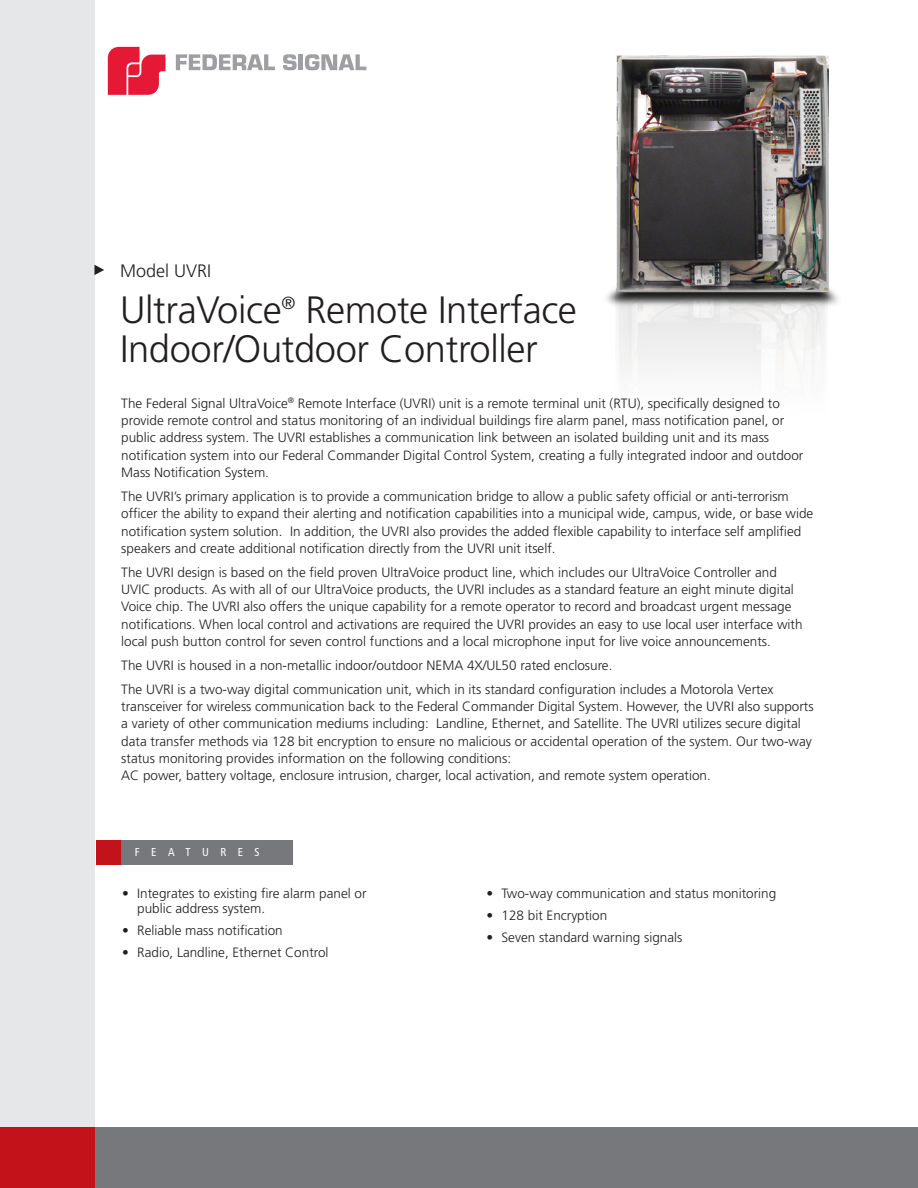
<style>
.page{position:relative;width:918px;height:1188px;background:#fff}
.page>*{position:absolute;margin:0;border:0;box-sizing:border-box;transform-origin:0 0}
.t1{font:300 38.1px/39.5px "Frutiger LT Std";letter-spacing:-.01em;color:#231f20}
.t2{font:300 18px "Frutiger LT Std";color:#231f20}
.t3{font:300 13.5px/17.2px "Frutiger LT Std";color:#231f20}
.t4{font:condensed 11.55px "Frutiger LT Std";letter-spacing:1em;color:#fff}
</style>
<div class="page">
<div style="left:93px;top:1127px;width:825px;height:61px;background:#76787b"></div>
<div style="left:0;top:0;width:94px;height:1188px;background:#e6e7e9"></div>
<div style="left:0;top:1127px;width:94px;height:61px;background:#c4121a"></div>
<svg style="left:176px;top:54px;width:99px;height:16px"></svg>
<svg style="left:283px;top:54px;width:14px;height:16px"></svg>
<hr style="left:299px;top:54px;width:4px;height:16px;background:#9d9fa2">
<svg style="left:305px;top:54px;width:61px;height:16px"></svg>
<svg style="left:108px;top:47px;width:57px;height:48px"></svg>
<svg style="left:94px;top:265px;width:10px;height:10px"></svg>
<img style="left:607px;top:55px;width:231px;height:319px">
<div style="left:96px;top:840px;width:26px;height:25px;background:#c4121a"></div>
<div style="left:121px;top:840px;width:172px;height:25px;background:#76787b"></div>
<h2 class="t2" style="left:120px;top:260px;width:93px">Model UVRI</h2>
<h1 class="t1" style="left:120px;top:291px;width:458px">UltraVoice<sup>®</sup> Remote Interface<br>Indoor/Outdoor Controller</h1>
<p class="t3" style="left:121px;top:395px;width:684px">The Federal Signal UltraVoice<sup>®</sup> Remote Interface (UVRI) unit is a remote terminal unit (RTU), specifically designed to provide remote control and status monitoring of an individual buildings fire alarm panel, mass notification panel, or public address system. The UVRI establishes a communication link between an isolated building unit and its mass notification system into our Federal Commander Digital Control System, creating a fully integrated indoor and outdoor Mass Notification System.</p>
<p class="t3" style="left:121px;top:488px;width:694px">The UVRI’s primary application is to provide a communication bridge to allow a public safety official or anti-terrorism officer the ability to expand their alerting and notification capabilities into a municipal wide, campus, wide, or base wide notification system solution. In addition, the UVRI also provides the added flexible capability to interface self amplified speakers and create additional notification directly from the UVRI unit itself.</p>
<p class="t3" style="left:121px;top:564px;width:683px">The UVRI design is based on the field proven UltraVoice product line, which includes our UltraVoice Controller and UVIC products. As with all of our UltraVoice products, the UVRI includes as a standard feature an eight minute digital Voice chip. The UVRI also offers the unique capability for a remote operator to record and broadcast urgent message notifications. When local control and activations are required the UVRI provides an easy to use local user interface with local push button control for seven control functions and a local microphone input for live voice announcements.</p>
<p class="t3" style="left:121px;top:653px;width:654px;line-height:24px">The UVRI is housed in a non-metallic indoor/outdoor NEMA 4X/UL50 rated enclosure.<br>The UVRI is a two-way digital communication unit, which in its standard configuration includes a Motorola Vertex</p>
<p class="t3" style="left:121px;top:698px;width:694px">transceiver for wireless communication back to the Federal Commander Digital System. However, the UVRI also supports a variety of other communication mediums including: Landline, Ethernet, and Satellite. The UVRI utilizes secure digital data transfer methods via 128 bit encryption to ensure no malicious or accidental operation of the system. Our two-way status monitoring provides information on the following conditions:<br>AC power, battery voltage, enclosure intrusion, charger, local activation, and remote system operation.</p>
<p class="t4" style="left:135px;top:845px;width:126px">FEATURES</p>
<p class="t3" style="left:137px;top:886px;width:231px;line-height:15px;text-indent:-15px">• Integrates to existing fire alarm panel or public address system.</p>
<p class="t3" style="left:122px;top:922px;width:162px">• Reliable mass notification</p>
<p class="t3" style="left:122px;top:944px;width:208px">• Radio, Landline, Ethernet Control</p>
<p class="t3" style="left:487px;top:885px;width:291px">• Two-way communication and status monitoring</p>
<p class="t3" style="left:487px;top:907px;width:122px">• 128 bit Encryption</p>
<p class="t3" style="left:487px;top:929px;width:197px">• Seven standard warning signals</p>
</div>
